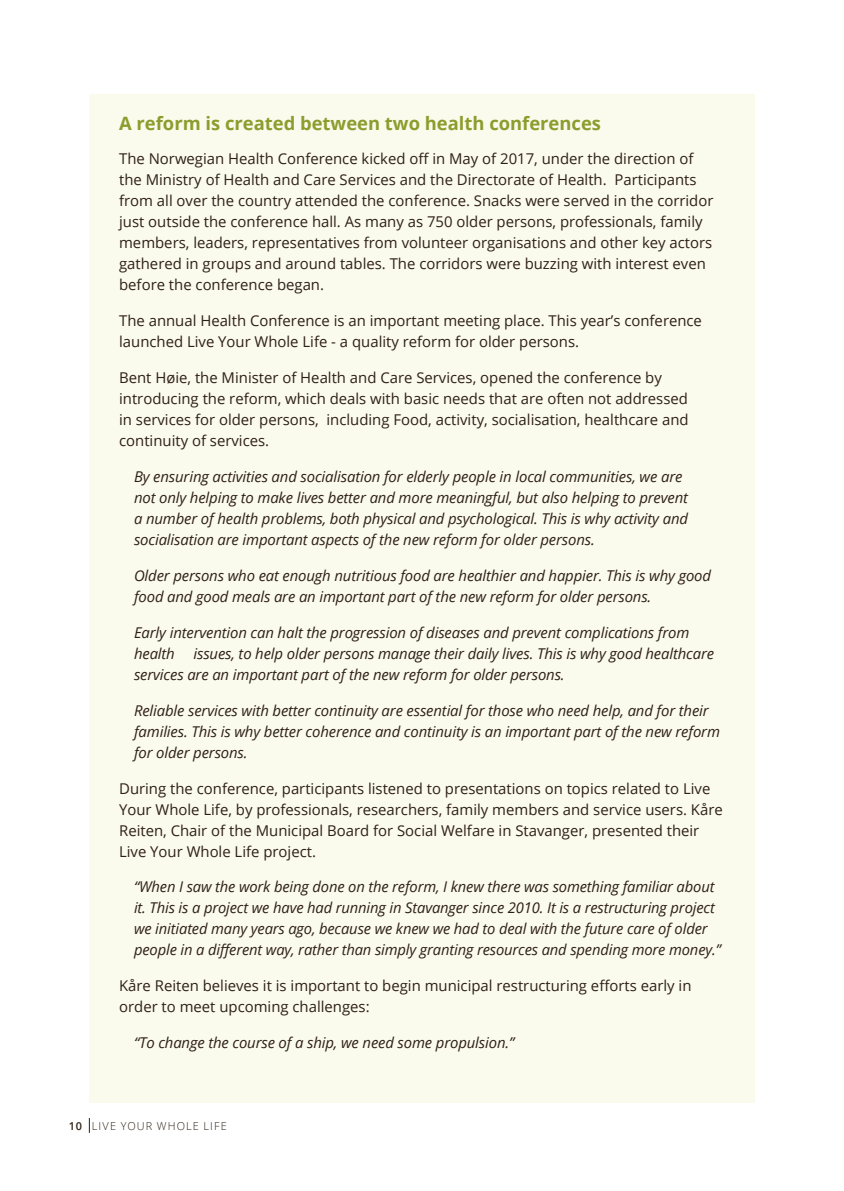
<style>
.page{position:relative;width:844px;height:1191px;background:#fff}
.page>*{position:absolute;margin:0;border:0;box-sizing:border-box;transform-origin:0 0}
.Rammetekst{font:700 18.38px "Open Sans";color:#8c9d2d}
.Rammetekst-2{font:14.88px/21px "Open Sans";color:#2e2014}
.Rammetekst_sitat{font:italic 14.88px/21px "Open Sans";letter-spacing:-.01em;color:#2e2014}
.t1{font:300 10.85px "Open Sans";letter-spacing:.105em;color:#2e2014}
.s1{font-weight:600}
</style>
<div class="page">
<div style="left:89px;top:94px;width:665px;height:58px;background:#fafaed"></div>
<div style="left:89px;top:128px;width:665px;height:180px;background:#fafaed"></div>
<div style="left:89px;top:290px;width:665px;height:75px;background:#fafaed"></div>
<div style="left:89px;top:347px;width:665px;height:117px;background:#fafaed"></div>
<div style="left:89px;top:445px;width:665px;height:118px;background:#fafaed"></div>
<div style="left:89px;top:544px;width:665px;height:76px;background:#fafaed"></div>
<div style="left:89px;top:601px;width:665px;height:97px;background:#fafaed"></div>
<div style="left:89px;top:679px;width:665px;height:97px;background:#fafaed"></div>
<div style="left:89px;top:757px;width:665px;height:118px;background:#fafaed"></div>
<div style="left:89px;top:856px;width:665px;height:118px;background:#fafaed"></div>
<div style="left:89px;top:955px;width:665px;height:75px;background:#fafaed"></div>
<div style="left:89px;top:1012px;width:665px;height:54px;background:#fafaed"></div>
<div style="left:89px;top:1048px;width:665px;height:54px;background:#fafaed"></div>
<svg style="left:89px;top:1118px;width:1px;height:14px"></svg>
<p class="Rammetekst" style="left:119px;top:110px;width:483px">A reform is created between two health conferences</p>
<p class="Rammetekst-2" style="left:119px;top:148px;width:595px">The Norwegian Health Conference kicked off in May of 2017, under the direction of the Ministry of Health and Care Services and the Directorate of Health. Participants from all over the country attended the conference. Snacks were served in the corridor just outside the conference hall. As many as 750 older persons, professionals, family members, leaders, representatives from volunteer organisations and other key actors gathered in groups and around tables. The corridors were buzzing with interest even before the conference began.</p>
<p class="Rammetekst-2" style="left:119px;top:310px;width:584px">The annual Health Conference is an important meeting place. This year’s conference launched Live Your Whole Life - a quality reform for older persons.</p>
<p class="Rammetekst-2" style="left:119px;top:367px;width:571px">Bent Høie, the Minister of Health and Care Services, opened the conference by introducing the reform, which deals with basic needs that are often not addressed in services for older persons, including Food, activity, socialisation, healthcare and continuity of services.</p>
<p class="Rammetekst_sitat" style="left:134px;top:465px;width:555px">By ensuring activities and socialisation for elderly people in local communities, we are not only helping to make lives better and more meaningful, but also helping to prevent a number of health problems, both physical and psychological. This is why activity and socialisation are important aspects of the new reform for older persons.</p>
<p class="Rammetekst_sitat" style="left:134px;top:564px;width:578px">Older persons who eat enough nutritious food are healthier and happier. This is why good food and good meals are an important part of the new reform for older persons.</p>
<p class="Rammetekst_sitat" style="left:134px;top:621px;width:581px">Early intervention can halt the progression of diseases and prevent complications from health issues, to help older persons manage their daily lives. This is why good healthcare services are an important part of the new reform for older persons.</p>
<p class="Rammetekst_sitat" style="left:134px;top:699px;width:587px">Reliable services with better continuity are essential for those who need help, and for their families. This is why better coherence and continuity is an important part of the new reform for older persons.</p>
<p class="Rammetekst-2" style="left:119px;top:777px;width:605px">During the conference, participants listened to presentations on topics related to Live Your Whole Life, by professionals, researchers, family members and service users. Kåre Reiten, Chair of the Municipal Board for Social Welfare in Stavanger, presented their Live Your Whole Life project.</p>
<p class="Rammetekst_sitat" style="left:134px;top:876px;width:588px">“When I saw the work being done on the reform, I knew there was something familiar about it. This is a project we have had running in Stavanger since 2010. It is a restructuring project we initiated many years ago, because we knew we had to deal with the future care of older people in a different way, rather than simply granting resources and spending more money.”</p>
<p class="Rammetekst-2" style="left:119px;top:975px;width:573px">Kåre Reiten believes it is important to begin municipal restructuring efforts early in order to meet upcoming challenges:</p>
<p class="Rammetekst_sitat" style="left:134px;top:1032px;width:381px">“To change the course of a ship, we need some propulsion.”</p>
<p class="t1" style="left:69px;top:1118px;width:159px"><span class="s1">10</span> LIVE YOUR WHOLE LIFE</p>
</div>
